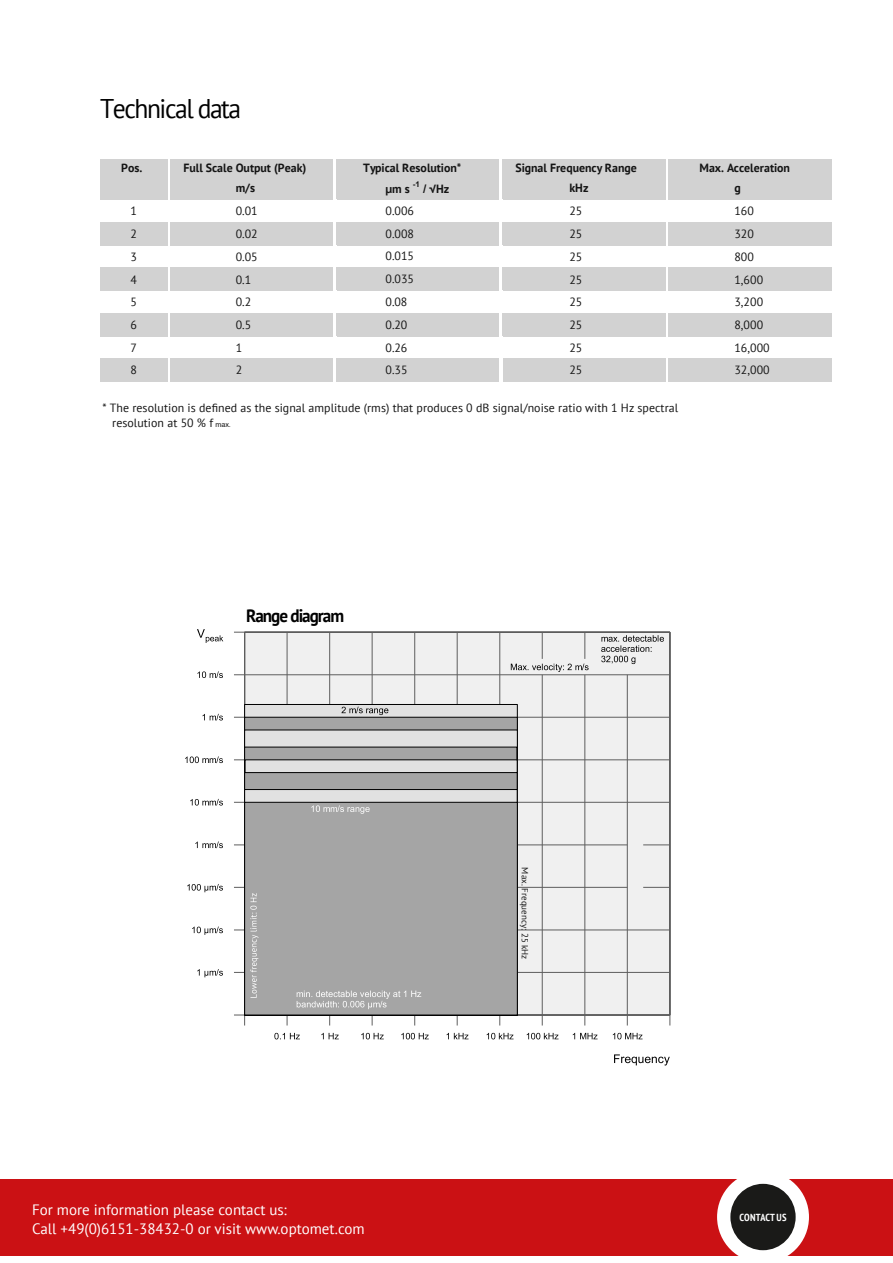
<style>
.page{position:relative;width:893px;height:1263px;background:#fff}
.page>*{position:absolute;margin:0;border:0;box-sizing:border-box;transform-origin:0 0}
.t1{font:27px "PT Sans";letter-spacing:-.055em;color:#000;scale:.95 1}
.t2{font:700 18px "PT Sans";letter-spacing:-.055em;color:#000;scale:.95 1}
.t3{font:15px/19.5px "PT Sans";color:#fff}
.t4{font:11.85px/23px "PT Sans";letter-spacing:.005em;color:#141414}
.t5{font:700 11.85px "PT Sans";color:#141414}
.t6{font:700 condensed 10.2px "PT Sans";letter-spacing:.005em;color:#fff}
.t7{font:9px "PT Sans";color:#141414}
.t8{font:700 7.95px "Arial";color:#141414}
.s1{font-family:"Arial"}
.s2{font-family:"Arial";font-size:7.2px}
</style>
<div class="page">
<div style="left:0;top:1179px;width:893px;height:76px;background:#cb1114"></div>
<div style="left:717px;top:1171px;width:92px;height:92px;background:#fff;border-radius:50%"></div>
<div style="left:730px;top:1184px;width:66px;height:66px;background:#1a1a18;border-radius:50%"></div>
<div style="left:100px;top:159px;width:67px;height:40px;background:#d2d2d2"></div>
<div style="left:170px;top:159px;width:164px;height:40px;background:#d2d2d2"></div>
<hr style="left:333px;top:159px;width:3px;height:40px;background:#fff">
<div style="left:336px;top:159px;width:164px;height:40px;background:#d2d2d2"></div>
<div style="left:503px;top:159px;width:163px;height:40px;background:#d2d2d2"></div>
<div style="left:668px;top:159px;width:164px;height:40px;background:#d2d2d2"></div>
<div style="left:100px;top:222px;width:67px;height:23px;background:#d2d2d2"></div>
<div style="left:170px;top:222px;width:164px;height:23px;background:#d2d2d2"></div>
<hr style="left:333px;top:222px;width:3px;height:23px;background:#fff">
<div style="left:336px;top:222px;width:164px;height:23px;background:#d2d2d2"></div>
<div style="left:503px;top:222px;width:163px;height:23px;background:#d2d2d2"></div>
<div style="left:668px;top:222px;width:164px;height:23px;background:#d2d2d2"></div>
<div style="left:100px;top:268px;width:67px;height:23px;background:#d2d2d2"></div>
<div style="left:170px;top:268px;width:164px;height:23px;background:#d2d2d2"></div>
<hr style="left:333px;top:268px;width:3px;height:23px;background:#fff">
<div style="left:336px;top:268px;width:164px;height:23px;background:#d2d2d2"></div>
<div style="left:503px;top:268px;width:163px;height:23px;background:#d2d2d2"></div>
<div style="left:668px;top:268px;width:164px;height:23px;background:#d2d2d2"></div>
<div style="left:100px;top:314px;width:67px;height:23px;background:#d2d2d2"></div>
<div style="left:170px;top:314px;width:164px;height:23px;background:#d2d2d2"></div>
<hr style="left:333px;top:314px;width:3px;height:23px;background:#fff">
<div style="left:336px;top:314px;width:164px;height:23px;background:#d2d2d2"></div>
<div style="left:503px;top:314px;width:163px;height:23px;background:#d2d2d2"></div>
<div style="left:668px;top:314px;width:164px;height:23px;background:#d2d2d2"></div>
<div style="left:100px;top:359px;width:67px;height:23px;background:#d2d2d2"></div>
<div style="left:170px;top:359px;width:164px;height:23px;background:#d2d2d2"></div>
<hr style="left:333px;top:359px;width:3px;height:23px;background:#fff">
<div style="left:336px;top:359px;width:164px;height:23px;background:#d2d2d2"></div>
<div style="left:503px;top:359px;width:163px;height:23px;background:#d2d2d2"></div>
<div style="left:668px;top:359px;width:164px;height:23px;background:#d2d2d2"></div>
<svg style="left:195px;top:841px;width:28px;height:7px"></svg>
<svg style="left:190px;top:799px;width:33px;height:6px"></svg>
<svg style="left:185px;top:756px;width:38px;height:7px"></svg>
<svg style="left:203px;top:714px;width:20px;height:6px"></svg>
<svg style="left:197px;top:671px;width:26px;height:7px"></svg>
<svg style="left:187px;top:884px;width:36px;height:8px"></svg>
<svg style="left:192px;top:926px;width:31px;height:9px"></svg>
<svg style="left:197px;top:969px;width:26px;height:8px"></svg>
<svg style="left:197px;top:629px;width:26px;height:14px"></svg>
<div style="left:244px;top:631px;width:426px;height:383px;background:#f0f0f0"></div>
<hr style="left:245px;top:1014px;width:425px;height:1px;background:#5e5e5e">
<hr style="left:329px;top:632px;width:1px;height:393px;background:#5e5e5e">
<hr style="left:372px;top:632px;width:1px;height:393px;background:#5e5e5e">
<hr style="left:414px;top:632px;width:1px;height:393px;background:#5e5e5e">
<hr style="left:457px;top:632px;width:1px;height:393px;background:#5e5e5e">
<hr style="left:499px;top:632px;width:1px;height:393px;background:#5e5e5e">
<hr style="left:542px;top:675px;width:1px;height:350px;background:#5e5e5e">
<hr style="left:585px;top:675px;width:1px;height:350px;background:#5e5e5e">
<hr style="left:627px;top:675px;width:1px;height:350px;background:#5e5e5e">
<hr style="left:669px;top:632px;width:1px;height:383px;background:#5e5e5e">
<hr style="left:234px;top:972px;width:436px;height:1px;background:#5e5e5e">
<hr style="left:234px;top:930px;width:436px;height:1px;background:#5e5e5e">
<hr style="left:234px;top:887px;width:393px;height:1px;background:#5e5e5e">
<hr style="left:234px;top:845px;width:393px;height:1px;background:#5e5e5e">
<hr style="left:234px;top:802px;width:436px;height:1px;background:#5e5e5e">
<hr style="left:234px;top:759px;width:436px;height:1px;background:#5e5e5e">
<hr style="left:234px;top:717px;width:436px;height:1px;background:#5e5e5e">
<hr style="left:234px;top:674px;width:436px;height:1px;background:#5e5e5e">
<hr style="left:287px;top:632px;width:1px;height:393px;background:#5e5e5e">
<hr style="left:670px;top:632px;width:1px;height:393px;background:#5e5e5e">
<hr style="left:244px;top:632px;width:1px;height:393px;background:#5e5e5e">
<hr style="left:234px;top:632px;width:436px;height:1px;background:#5e5e5e">
<svg style="left:244px;top:704px;width:274px;height:12px;background:#cacaca"></svg>
<hr style="left:234px;top:1015px;width:436px;height:1px;background:#5e5e5e">
<svg style="left:274px;top:1033px;width:26px;height:6px"></svg>
<svg style="left:321px;top:1033px;width:18px;height:6px"></svg>
<svg style="left:361px;top:1033px;width:23px;height:6px"></svg>
<svg style="left:401px;top:1033px;width:28px;height:6px"></svg>
<svg style="left:447px;top:1033px;width:21px;height:6px"></svg>
<svg style="left:487px;top:1033px;width:26px;height:6px"></svg>
<svg style="left:527px;top:1033px;width:31px;height:6px"></svg>
<svg style="left:573px;top:1033px;width:24px;height:6px"></svg>
<svg style="left:613px;top:1033px;width:29px;height:6px"></svg>
<svg style="left:614px;top:1054px;width:56px;height:11px"></svg>
<svg style="left:244px;top:716px;width:274px;height:13px;background:#9a9a9a"></svg>
<svg style="left:244px;top:729px;width:274px;height:17px;background:#d0d0d0"></svg>
<svg style="left:244px;top:746px;width:274px;height:13px;background:#999"></svg>
<svg style="left:244px;top:759px;width:274px;height:13px;background:#ccc"></svg>
<svg style="left:244px;top:772px;width:274px;height:17px;background:#9a9a9a"></svg>
<svg style="left:244px;top:789px;width:274px;height:12px;background:#ccc"></svg>
<div style="left:244px;top:801px;width:274px;height:215px;background:#a5a5a5"></div>
<svg style="left:311px;top:805px;width:59px;height:9px"></svg>
<svg style="left:341px;top:707px;width:47px;height:8px"></svg>
<svg style="left:511px;top:633px;width:78px;height:39px"></svg>
<svg style="left:601px;top:635px;width:63px;height:29px"></svg>
<svg style="left:643px;top:845px;width:26px;height:1px"></svg>
<svg style="left:643px;top:887px;width:26px;height:1px"></svg>
<svg style="left:297px;top:990px;width:124px;height:19px;background:#b3b3b3"></svg>
<svg style="left:250px;top:893px;width:8px;height:105px"></svg>
<h1 class="t1" style="left:100px;top:91px;width:150px">Technical data</h1>
<p class="t5" style="left:121px;top:160px;width:23px">Pos.</p>
<p class="t5" style="left:184px;top:160px;width:124px">Full Scale Output (Peak)</p>
<p class="t5" style="left:363px;top:160px;width:100px">Typical Resolution*</p>
<p class="t5" style="left:515px;top:160px;width:123px">Signal Frequency Range</p>
<p class="t5" style="left:699px;top:160px;width:92px">Max. Acceleration</p>
<p class="t5" style="left:236px;top:180px;width:21px">m/s</p>
<p class="t5" style="left:385px;top:181px;width:26px">µm s</p>
<p class="t8" style="left:413px;top:179px;width:9px">-1</p>
<p class="t5" style="left:423px;top:181px;width:28px"><span class="s1">/</span> √Hz</p>
<p class="t5" style="left:569px;top:180px;width:21px">kHz</p>
<p class="t5" style="left:734px;top:180px;width:8px">g</p>
<p class="t4" style="left:385px;top:199px;width:30px">0.006<br>0.008<br>0.015<br>0.035<br>0.08<br>0.20<br>0.26</p>
<p class="t4" style="left:130px;top:199px;width:8px">1</p>
<p class="t4" style="left:236px;top:199px;width:24px">0.01</p>
<p class="t4" style="left:569px;top:199px;width:15px">25</p>
<p class="t4" style="left:734px;top:199px;width:21px">160</p>
<p class="t4" style="left:130px;top:222px;width:8px">2</p>
<p class="t4" style="left:236px;top:222px;width:24px">0.02</p>
<p class="t4" style="left:569px;top:222px;width:15px">25</p>
<p class="t4" style="left:734px;top:222px;width:21px">320</p>
<p class="t4" style="left:130px;top:245px;width:8px">3</p>
<p class="t4" style="left:236px;top:245px;width:24px">0.05</p>
<p class="t4" style="left:569px;top:245px;width:15px">25</p>
<p class="t4" style="left:734px;top:245px;width:21px">800</p>
<p class="t4" style="left:130px;top:268px;width:8px">4</p>
<p class="t4" style="left:236px;top:268px;width:17px">0.1</p>
<p class="t4" style="left:569px;top:268px;width:15px">25</p>
<p class="t4" style="left:734px;top:268px;width:30px">1,600</p>
<p class="t4" style="left:130px;top:291px;width:8px">5</p>
<p class="t4" style="left:236px;top:291px;width:17px">0.2</p>
<p class="t4" style="left:569px;top:291px;width:15px">25</p>
<p class="t4" style="left:734px;top:291px;width:30px">3,200</p>
<p class="t4" style="left:130px;top:313px;width:8px">6</p>
<p class="t4" style="left:236px;top:313px;width:17px">0.5</p>
<p class="t4" style="left:569px;top:313px;width:15px">25</p>
<p class="t4" style="left:734px;top:313px;width:30px">8,000</p>
<p class="t4" style="left:130px;top:336px;width:8px">7</p>
<p class="t4" style="left:236px;top:336px;width:8px">1</p>
<p class="t4" style="left:569px;top:336px;width:15px">25</p>
<p class="t4" style="left:734px;top:336px;width:37px">16,000</p>
<p class="t4" style="left:130px;top:358px;width:8px">8</p>
<p class="t4" style="left:236px;top:358px;width:8px">2</p>
<p class="t4" style="left:385px;top:358px;width:23px">0.35</p>
<p class="t4" style="left:569px;top:358px;width:15px">25</p>
<p class="t4" style="left:734px;top:358px;width:37px">32,000</p>
<p class="t4" style="left:112px;top:401px;width:567px;line-height:14.2px;text-indent:-10px">* The resolution is defined as the signal amplitude (rms) that produces 0 dB signal/noise ratio with 1 Hz spectral resolution at 50 % f <span class="s2">max.</span></p>
<h2 class="t2" style="left:246px;top:604px;width:105px">Range diagram</h2>
<p class="t7" style="left:531px;top:867px;width:94px;rotate:90deg">Max. Frequency: 25 kHz</p>
<p class="t3" style="left:32px;top:1199px;width:334px">For more information please contact us:<br>Call +49(0)6151-38432-0 or visit www.optomet.com</p>
<p class="t6" style="left:739px;top:1211px;width:49px">CONTACT US</p>
</div>
